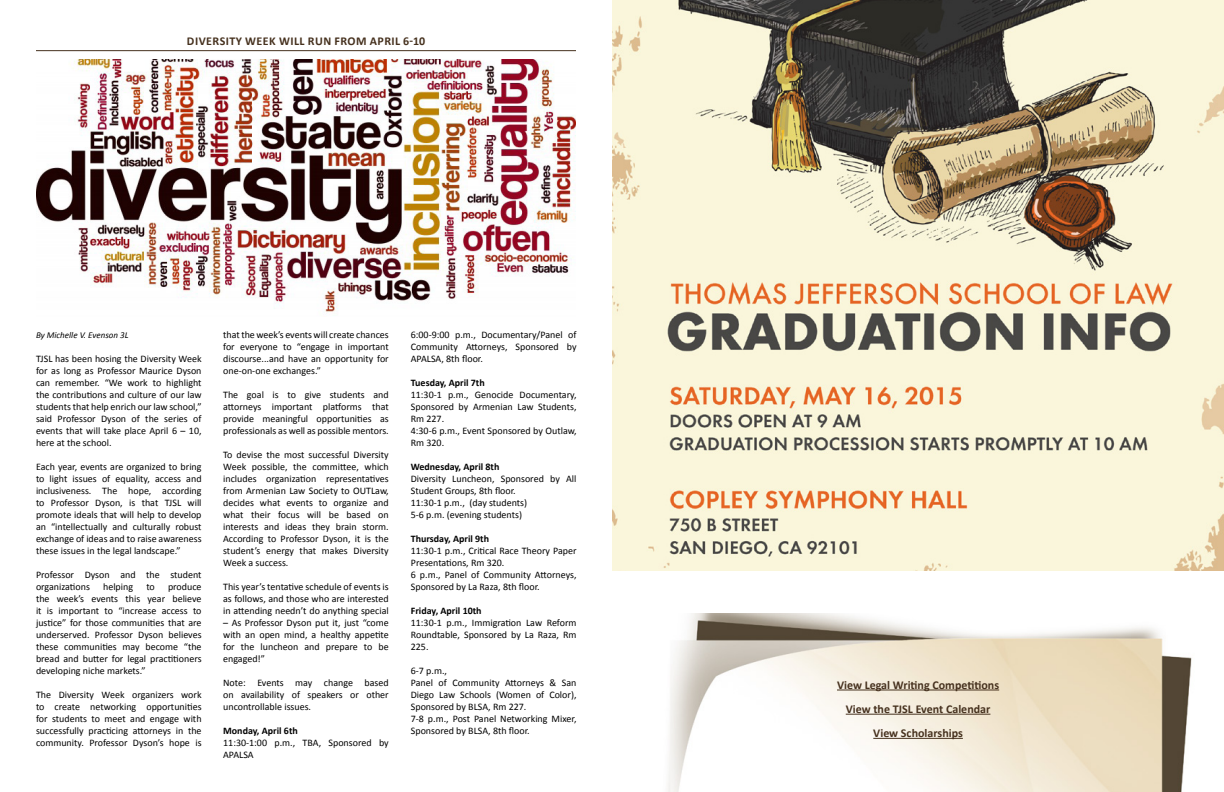
<style>
.page{position:relative;width:1224px;height:792px;background:#fff}
.page>*{position:absolute;margin:0;border:0;box-sizing:border-box;transform-origin:0 0}
.t1{font:700 12px/24.2px "Calibri";color:#46311e;text-align:center}
.t2{font:700 12px "Calibri";letter-spacing:.04em;color:#46311e}
.t3{font:10px/12px "Calibri";color:#000;text-align:justify}
.t4{font:700 10px "Calibri";color:#000}
.t5{font:italic 9px "Calibri";color:#000}
</style>
<div class="page">
<hr style="left:36px;top:50px;width:540px;height:1px;background:#46311e">
<img style="left:37px;top:60px;width:539px;height:252px">
<img style="left:668px;top:614px;width:524px;height:178px">
<hr style="left:846px;top:714px;width:144px;height:1px;background:#46311e">
<hr style="left:873px;top:738px;width:90px;height:1px;background:#46311e">
<hr style="left:837px;top:690px;width:162px;height:1px;background:#46311e">
<img style="left:612px;top:0;width:612px;height:571px">
<p class="t2" style="left:187px;top:33px;width:240px">DIVERSITY WEEK WILL RUN FROM APRIL 6-10</p>
<p class="t5" style="left:36px;top:329px;width:94px">By Michelle V. Evenson 3L</p>
<p class="t3" style="left:36px;top:353px;width:167px">TJSL has been hosing the Diversity Week for as long as Professor Maurice Dyson can remember. “We work to highlight the contributions and culture of our law students that help enrich our law school,” said Professor Dyson of the series of events that will take place April 6 – 10, here at the school.</p>
<p class="t3" style="left:36px;top:461px;width:167px">Each year, events are organized to bring to light issues of equality, access and inclusiveness. The hope, according to Professor Dyson, is that TJSL will promote ideals that will help to develop an “intellectually and culturally robust exchange of ideas and to raise awareness these issues in the legal landscape.”</p>
<p class="t3" style="left:36px;top:569px;width:167px">Professor Dyson and the student organizations</p>
<p class="t3" style="left:103px;top:581px;width:32px">helping</p>
<p class="t3" style="left:146px;top:581px;width:10px">to</p>
<p class="t3" style="left:36px;top:581px;width:167px;text-indent:132px">produce the week’s events this year believe it is important to “increase access to justice” for those communities that are underserved. Professor Dyson believes these communities may become “the bread and butter for legal practitioners developing niche markets.”</p>
<p class="t3" style="left:36px;top:689px;width:167px">The Diversity Week organizers work to create networking opportunities for students to meet and engage with successfully practicing attorneys in the community. Professor Dyson’s hope is</p>
<p class="t3" style="left:223px;top:329px;width:167px">that the week’s events will create chances for everyone to “engage in important discourse...and have an opportunity for one-on-one exchanges.”</p>
<p class="t3" style="left:223px;top:389px;width:167px">The goal is to give students and attorneys important platforms that provide meaningful opportunities as professionals as well as possible mentors.</p>
<p class="t3" style="left:223px;top:449px;width:167px">To devise the most successful Diversity Week possible, the committee, which includes organization representatives from Armenian Law Society to OUTLaw, decides what events to organize and what their focus will be based on interests and ideas they brain storm.<br>According to Professor Dyson, it is the student’s energy that makes Diversity Week a success.</p>
<p class="t3" style="left:223px;top:581px;width:167px">This year’s tentative schedule of events is as follows, and those who are interested in attending needn’t do anything special</p>
<p class="t3" style="left:223px;top:617px;width:167px">– As Professor Dyson put it, just “come with an open mind, a healthy appetite for the luncheon and prepare to be engaged!”</p>
<p class="t3" style="left:223px;top:677px;width:167px">Note: Events may change based on availability of speakers or other uncontrollable issues.</p>
<p class="t4" style="left:223px;top:724px;width:76px">Monday, April 6th</p>
<p class="t3" style="left:223px;top:737px;width:167px">11:30-1:00 p.m., TBA, Sponsored by<br>APALSA</p>
<p class="t3" style="left:411px;top:329px;width:167px">6:00-9:00 p.m., Documentary/Panel of Community Attorneys, Sponsored by APALSA, 8th floor.</p>
<p class="t4" style="left:411px;top:376px;width:75px">Tuesday, April 7th</p>
<p class="t3" style="left:411px;top:389px;width:167px;text-align:left">11:30-1 p.m., Genocide Documentary,<br>Sponsored by Armenian Law Students,<br>Rm 227.<br>4:30-6 p.m., Event Sponsored by Outlaw,<br>Rm 320.</p>
<p class="t4" style="left:411px;top:460px;width:90px">Wednesday, April 8th</p>
<p class="t3" style="left:411px;top:473px;width:167px;text-align:left">Diversity Luncheon, Sponsored by All<br>Student Groups, 8th floor.<br>11:30-1 p.m., (day students)<br>5-6 p.m. (evening students)</p>
<p class="t4" style="left:411px;top:532px;width:80px">Thursday, April 9th</p>
<p class="t3" style="left:411px;top:545px;width:167px;text-align:left">11:30-1 p.m., Critical Race Theory Paper Presentations, Rm 320.<br>6 p.m., Panel of Community Attorneys, Sponsored by La Raza, 8th floor.</p>
<p class="t4" style="left:411px;top:604px;width:72px">Friday, April 10th</p>
<p class="t3" style="left:411px;top:617px;width:167px">11:30-1 p.m., Immigration Law Reform Roundtable, Sponsored by La Raza, Rm 225.</p>
<p class="t3" style="left:411px;top:665px;width:167px;text-align:left">6-7 p.m.,<br>Panel of Community Attorneys &amp; San<br>Diego Law Schools (Women of Color),<br>Sponsored by BLSA, Rm 227.<br>7-8 p.m., Post Panel Networking Mixer,<br>Sponsored by BLSA, 8th floor.</p>
<p class="t1" style="left:837px;top:673px;width:164px">View Legal Writing Competitions</p>
<p class="t1" style="left:846px;top:697px;width:146px">View the TJSL Event Calendar<br>View Scholarships</p>
</div>
